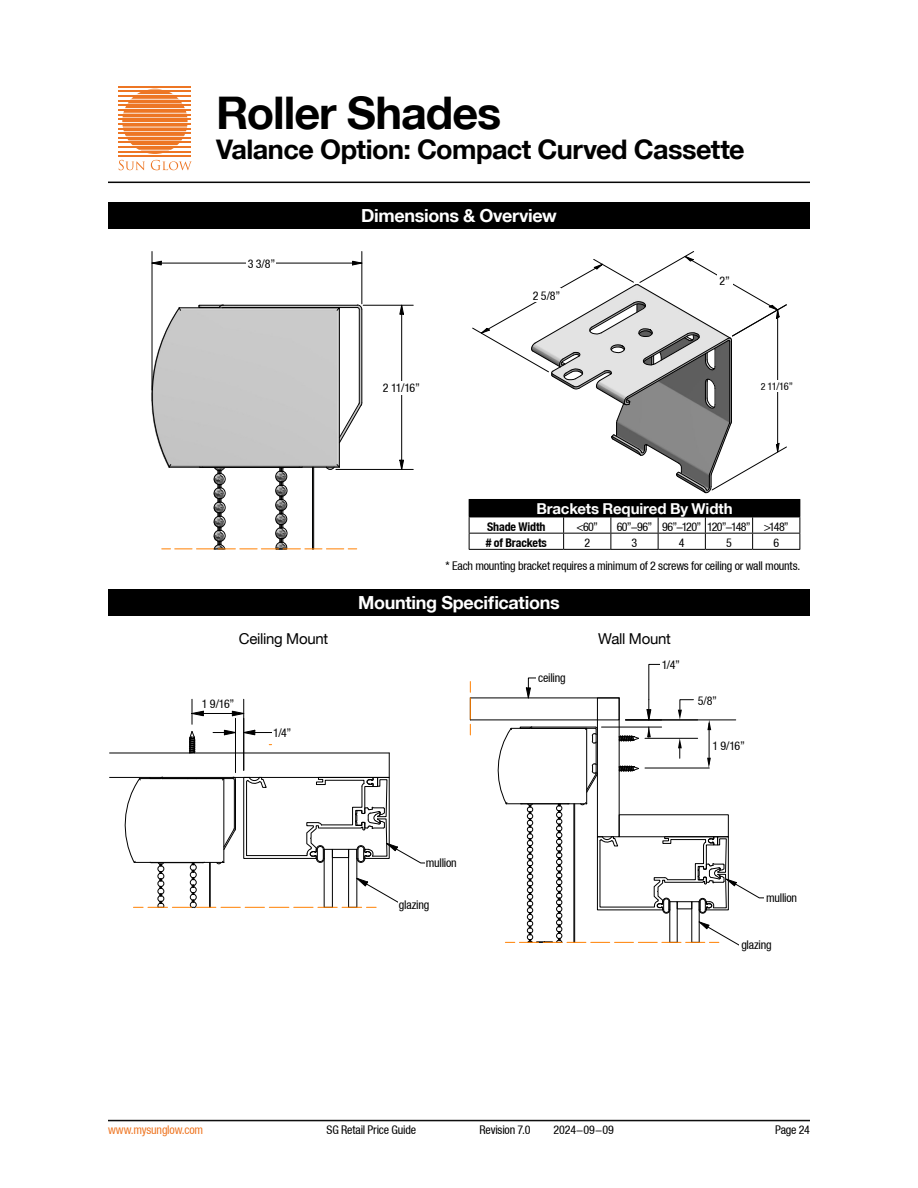
<style>
.page{position:relative;width:918px;height:1188px;background:#fff}
.page>*{position:absolute;margin:0;border:0;box-sizing:border-box;transform-origin:0 0}
.t1{font:700 45px "Helvetica Neue LT";letter-spacing:-.025em;color:#000}
.t2{font:700 27px "Helvetica Neue LT";letter-spacing:-.02em;color:#000}
.t3{font:700 18px "Helvetica Neue LT";letter-spacing:-.02em;color:#fff}
.t4{font:700 15px "Helvetica Neue LT";letter-spacing:-.01em;color:#fff}
.t5{font:15px "Helvetica Neue LT";letter-spacing:-.02em;color:#000}
.t6{font:condensed 12px "Helvetica Neue LT";letter-spacing:-.02em;color:#000}
.t7{font:condensed 12px "Helvetica Neue LT";letter-spacing:-.055em;color:#000}
.t8{font:700 condensed 12px "Helvetica Neue LT";letter-spacing:-.01em;color:#000}
.t9{font:condensed 12px "Helvetica Neue LT";letter-spacing:-.015em;color:#ee7623}
.t10{font:condensed 11.85px "Helvetica Neue LT";color:#000}
.t11{font:condensed 10.5px "Helvetica Neue LT";color:#000}
.s1{font-size:9.9px}
</style>
<div class="page">
<svg style="left:122px;top:89px;width:66px;height:65px"></svg>
<hr style="left:119px;top:86px;width:72px;height:2px;background:#ed7624">
<hr style="left:119px;top:91px;width:72px;height:1px;background:#ed7624">
<hr style="left:119px;top:95px;width:72px;height:2px;background:#ed7624">
<hr style="left:119px;top:100px;width:72px;height:1px;background:#ed7624">
<hr style="left:119px;top:105px;width:72px;height:1px;background:#ed7624">
<hr style="left:119px;top:109px;width:72px;height:2px;background:#ed7624">
<hr style="left:119px;top:114px;width:72px;height:1px;background:#ed7624">
<hr style="left:119px;top:119px;width:72px;height:1px;background:#ed7624">
<hr style="left:119px;top:123px;width:72px;height:2px;background:#ed7624">
<hr style="left:119px;top:128px;width:72px;height:1px;background:#ed7624">
<hr style="left:119px;top:132px;width:72px;height:2px;background:#ed7624">
<hr style="left:119px;top:137px;width:72px;height:1px;background:#ed7624">
<hr style="left:119px;top:142px;width:72px;height:1px;background:#ed7624">
<hr style="left:119px;top:146px;width:72px;height:2px;background:#ed7624">
<hr style="left:119px;top:151px;width:72px;height:1px;background:#ed7624">
<hr style="left:119px;top:156px;width:72px;height:1px;background:#ed7624">
<svg style="left:119px;top:160px;width:26px;height:10px"></svg>
<svg style="left:151px;top:160px;width:41px;height:10px"></svg>
<hr style="left:108px;top:182px;width:702px;height:1px;background:#000">
<hr style="left:108px;top:1120px;width:702px;height:1px;background:#000">
<hr style="left:108px;top:1121px;width:702px;height:1px;background:#000">
<div style="left:108px;top:202px;width:702px;height:28px;background:#000"></div>
<hr style="left:362px;top:310px;width:1px;height:93px;background:#000">
<svg style="left:151px;top:305px;width:211px;height:245px"></svg>
<svg style="left:400px;top:304px;width:4px;height:10px"></svg>
<svg style="left:400px;top:460px;width:4px;height:9px"></svg>
<hr style="left:401px;top:314px;width:1px;height:146px;background:#000">
<hr style="left:336px;top:469px;width:77px;height:1px;background:#000">
<hr style="left:363px;top:305px;width:50px;height:1px;background:#000">
<svg style="left:352px;top:261px;width:10px;height:4px"></svg>
<svg style="left:151px;top:261px;width:10px;height:4px"></svg>
<hr style="left:161px;top:263px;width:192px;height:1px;background:#000">
<hr style="left:362px;top:252px;width:1px;height:52px;background:#000">
<hr style="left:152px;top:252px;width:1px;height:138px;background:#000">
<div style="left:247px;top:256px;width:29px;height:14px;background:#fff"></div>
<div style="left:383px;top:381px;width:37px;height:14px;background:#fff"></div>
<svg style="left:472px;top:251px;width:315px;height:242px"></svg>
<div style="left:533px;top:289px;width:27px;height:13px;background:#fff"></div>
<div style="left:717px;top:274px;width:15px;height:13px;background:#fff"></div>
<div style="left:760px;top:380px;width:33px;height:12px;background:#fff"></div>
<div style="left:469px;top:499px;width:331px;height:18px;background:#000"></div>
<hr style="left:469px;top:517px;width:95px;height:1px;background:#000">
<hr style="left:564px;top:517px;width:47px;height:1px;background:#000">
<hr style="left:611px;top:517px;width:47px;height:1px;background:#000">
<hr style="left:658px;top:517px;width:47px;height:1px;background:#000">
<hr style="left:705px;top:517px;width:48px;height:1px;background:#000">
<hr style="left:753px;top:517px;width:47px;height:1px;background:#000">
<hr style="left:469px;top:533px;width:95px;height:1px;background:#000">
<svg style="left:469px;top:517px;width:1px;height:32px"></svg>
<hr style="left:564px;top:533px;width:47px;height:1px;background:#000">
<svg style="left:563px;top:517px;width:1px;height:32px"></svg>
<hr style="left:611px;top:533px;width:47px;height:1px;background:#000">
<svg style="left:610px;top:517px;width:1px;height:32px"></svg>
<hr style="left:658px;top:533px;width:47px;height:1px;background:#000">
<svg style="left:658px;top:517px;width:1px;height:32px"></svg>
<hr style="left:705px;top:533px;width:48px;height:1px;background:#000">
<svg style="left:705px;top:517px;width:1px;height:32px"></svg>
<hr style="left:753px;top:533px;width:47px;height:1px;background:#000">
<svg style="left:752px;top:517px;width:1px;height:32px"></svg>
<svg style="left:800px;top:500px;width:1px;height:49px"></svg>
<hr style="left:469px;top:549px;width:95px;height:1px;background:#000">
<hr style="left:564px;top:549px;width:47px;height:1px;background:#000">
<hr style="left:611px;top:549px;width:47px;height:1px;background:#000">
<hr style="left:658px;top:549px;width:47px;height:1px;background:#000">
<hr style="left:705px;top:549px;width:48px;height:1px;background:#000">
<hr style="left:753px;top:549px;width:47px;height:1px;background:#000">
<div style="left:108px;top:589px;width:702px;height:27px;background:#000"></div>
<svg style="left:191px;top:699px;width:52px;height:25px"></svg>
<hr style="left:243px;top:699px;width:1px;height:71px;background:#000">
<hr style="left:152px;top:713px;width:40px;height:1px;background:#000">
<hr style="left:235px;top:718px;width:1px;height:55px;background:#000">
<svg style="left:109px;top:730px;width:316px;height:178px"></svg>
<div style="left:398px;top:897px;width:33px;height:15px;background:#fff"></div>
<svg style="left:470px;top:664px;width:294px;height:282px"></svg>
<div style="left:537px;top:671px;width:30px;height:14px;background:#fff"></div>
<div style="left:739px;top:938px;width:35px;height:15px;background:#fff"></div>
<div style="left:661px;top:658px;width:20px;height:13px;background:#fff"></div>
<div style="left:202px;top:697px;width:32px;height:11px;background:#fff"></div>
<div style="left:272px;top:726px;width:20px;height:13px;background:#fff"></div>
<div style="left:712px;top:739px;width:33px;height:11px;background:#fff"></div>
<div style="left:698px;top:693px;width:19px;height:12px;background:#fff"></div>
<h1 class="t1" style="left:216px;top:85px;width:287px">Roller Shades</h1>
<h2 class="t2" style="left:216px;top:133px;width:530px">Valance Option: Compact Curved Cassette</h2>
<p class="t6" style="left:248px;top:256px;width:29px">3 3/8”</p>
<h3 class="t3" style="left:361px;top:205px;width:197px">Dimensions &amp; Overview</h3>
<p class="t6" style="left:383px;top:381px;width:38px">2 11/16”</p>
<p class="t6" style="left:533px;top:289px;width:29px">2 5/8”</p>
<p class="t10" style="left:719px;top:274px;width:12px">2”</p>
<p class="t11" style="left:761px;top:380px;width:34px"><span class="s1">2</span> 11/16”</p>
<p class="t4" style="left:536px;top:499px;width:198px">Brackets Required By Width</p>
<p class="t8" style="left:487px;top:519px;width:60px">Shade Width</p>
<p class="t6" style="left:576px;top:519px;width:23px">&lt;60”</p>
<p class="t7" style="left:617px;top:519px;width:174px">60”-96” 96”-120” 120”-148” &gt;148”</p>
<p class="t8" style="left:486px;top:535px;width:63px"># of Brackets</p>
<p class="t6" style="left:584px;top:536px;width:7px">2</p>
<p class="t6" style="left:632px;top:536px;width:7px">3</p>
<p class="t6" style="left:679px;top:536px;width:7px">4</p>
<p class="t6" style="left:726px;top:536px;width:7px">5</p>
<p class="t6" style="left:773px;top:536px;width:7px">6</p>
<p class="t6" style="left:446px;top:558px;width:356px">* Each mounting bracket requires a minimum of 2 screws for ceiling or wall mounts.</p>
<h3 class="t3" style="left:358px;top:591px;width:203px">Mounting Specifications</h3>
<p class="t5" style="left:239px;top:630px;width:91px">Ceiling Mount</p>
<p class="t5" style="left:598px;top:630px;width:74px">Wall Mount</p>
<p class="t6" style="left:202px;top:697px;width:34px">1 9/16”</p>
<p class="t6" style="left:273px;top:726px;width:20px">1/4”</p>
<p class="t6" style="left:426px;top:856px;width:33px">mullion</p>
<p class="t6" style="left:399px;top:897px;width:32px">glazing</p>
<p class="t6" style="left:538px;top:671px;width:29px">ceiling</p>
<p class="t6" style="left:662px;top:658px;width:20px">1/4”</p>
<p class="t6" style="left:698px;top:693px;width:21px">5/8”</p>
<p class="t6" style="left:712px;top:739px;width:34px">1 9/16”</p>
<p class="t6" style="left:766px;top:891px;width:33px">mullion</p>
<p class="t6" style="left:741px;top:938px;width:32px">glazing</p>
<p class="t9" style="left:108px;top:1123px;width:97px">www.mysunglow.com</p>
<p class="t6" style="left:326px;top:1123px;width:91px">SG Retail Price Guide</p>
<p class="t6" style="left:480px;top:1123px;width:53px">Revision 7.0</p>
<p class="t6" style="left:554px;top:1123px;width:62px">2024-09-09</p>
<p class="t6" style="left:775px;top:1123px;width:36px">Page 24</p>
</div>
